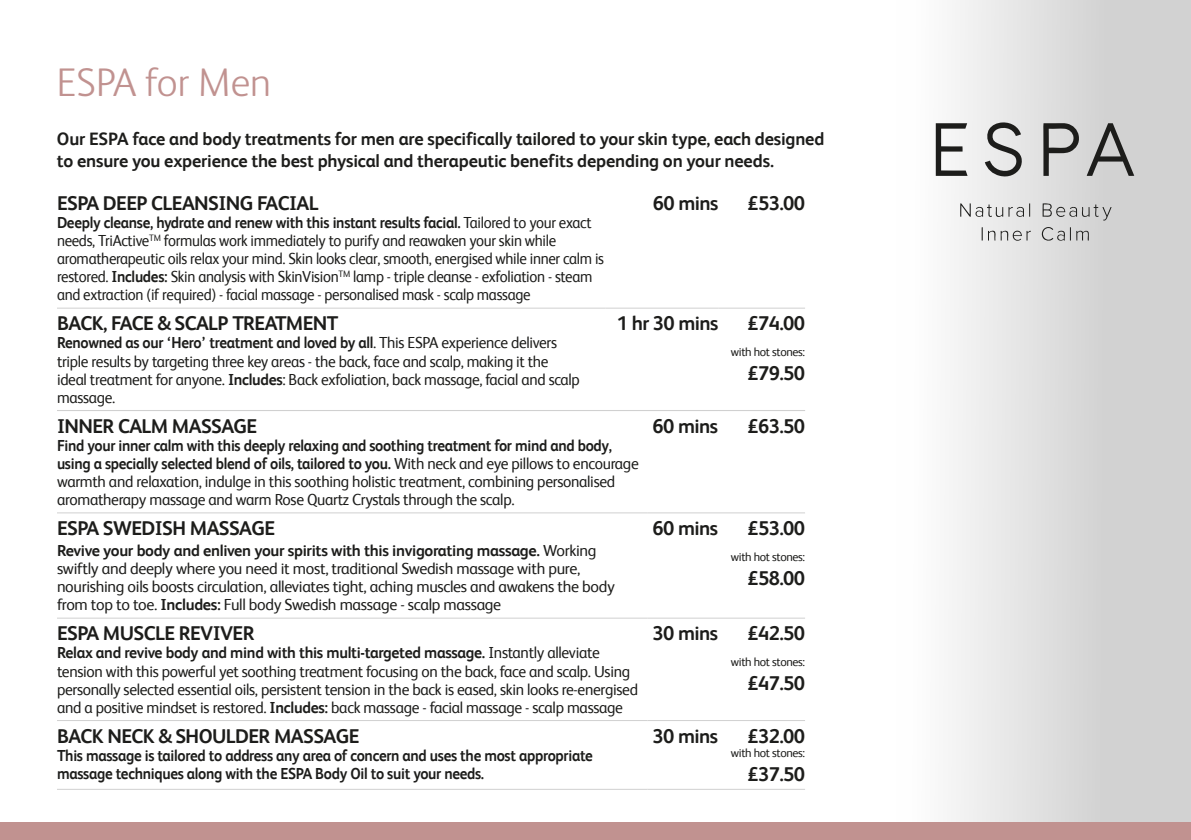
<style>
.page{position:relative;width:1191px;height:840px;background:#fff}
.page>*{position:absolute;margin:0;border:0;box-sizing:border-box;transform-origin:0 0}
.t1{font:300 40px "FS Albert";color:#c19290}
.t2{font:700 20px "FS Albert";letter-spacing:-.03em;color:#1d1d1b}
.t3{font:700 18px/21.6px "FS Albert";letter-spacing:-.01em;color:#1d1d1b}
.t4{font:16px/18px "FS Albert";letter-spacing:-.02em;color:#1d1d1b}
.t5{font:16px/18px "FS Albert";letter-spacing:-.02em;color:#1d1d1b;scale:.93 1}
.t6{font:16px/18px "FS Albert";letter-spacing:-.02em;color:#1d1d1b;scale:.96 1}
.t7{font:700 16px/18px "FS Albert";letter-spacing:-.02em;color:#1d1d1b;scale:.93 1}
.t8{font:12px "FS Albert";letter-spacing:-.03em;color:#1d1d1b}
.s1{font-weight:700}
</style>
<div class="page">
<div style="left:896px;top:0;width:295px;height:839px;background:linear-gradient(to right,#fdfdfd,#c8c8c8)"></div>
<hr style="left:605px;top:307px;width:113px;height:1px;background:#d0d0d0">
<hr style="left:718px;top:307px;width:87px;height:1px;background:#d0d0d0">
<hr style="left:57px;top:307px;width:548px;height:1px;background:#d0d0d0">
<svg style="left:935px;top:122px;width:199px;height:56px"></svg>
<svg style="left:960px;top:202px;width:151px;height:40px;background:#cfcfcf"></svg>
<hr style="left:57px;top:410px;width:590px;height:1px;background:#d0d0d0">
<hr style="left:57px;top:512px;width:590px;height:1px;background:#d0d0d0">
<hr style="left:57px;top:617px;width:590px;height:1px;background:#d0d0d0">
<hr style="left:57px;top:719px;width:590px;height:1px;background:#d0d0d0">
<hr style="left:57px;top:788px;width:590px;height:1px;background:#d0d0d0">
<hr style="left:647px;top:410px;width:71px;height:1px;background:#d0d0d0">
<hr style="left:718px;top:410px;width:87px;height:1px;background:#d0d0d0">
<hr style="left:647px;top:512px;width:71px;height:1px;background:#d0d0d0">
<hr style="left:718px;top:512px;width:87px;height:1px;background:#d0d0d0">
<hr style="left:647px;top:617px;width:71px;height:1px;background:#d0d0d0">
<hr style="left:718px;top:617px;width:87px;height:1px;background:#d0d0d0">
<hr style="left:647px;top:719px;width:71px;height:1px;background:#d0d0d0">
<hr style="left:718px;top:719px;width:87px;height:1px;background:#d0d0d0">
<hr style="left:647px;top:788px;width:71px;height:1px;background:#d0d0d0">
<hr style="left:718px;top:788px;width:87px;height:1px;background:#d0d0d0">
<div style="left:0;top:822px;width:1191px;height:17px;background:#c19290"></div>
<h1 class="t1" style="left:57px;top:59px;width:216px">ESPA for Men</h1>
<p class="t3" style="left:57px;top:128px;width:769px">Our ESPA face and body treatments for men are specifically tailored to your skin type, each designed to ensure you experience the best physical and therapeutic benefits depending on your needs.</p>
<p class="t2" style="left:57px;top:191px;width:263px">ESPA DEEP CLEANSING FACIAL</p>
<p class="t5" style="left:57px;top:213px;width:590px"><span class="s1">Deeply cleanse, hydrate and renew with this instant results facial.</span> Tailored to your exact needs, TriActive<sup>TM</sup> formulas work immediately to purify and reawaken your skin while aromatherapeutic oils relax your mind. Skin looks clear, smooth, energised while inner calm is restored. <span class="s1">Includes:</span> Skin analysis with SkinVision<sup>TM</sup> lamp - triple cleanse - exfoliation - steam and extraction (if required) - facial massage - personalised mask - scalp massage</p>
<p class="t2" style="left:57px;top:312px;width:283px">BACK, FACE &amp; SCALP TREATMENT</p>
<p class="t6" style="left:57px;top:334px;width:546px"><span class="s1">Renowned as our ‘Hero’ treatment and loved by all</span>. This ESPA experience delivers triple results by targeting three key areas - the back, face and scalp, making it the ideal treatment for anyone. <span class="s1">Includes</span>: Back exfoliation, back massage, facial and scalp massage.</p>
<p class="t2" style="left:653px;top:191px;width:67px">60 mins</p>
<p class="t2" style="left:747px;top:191px;width:59px">£53.00</p>
<p class="t2" style="left:617px;top:312px;width:103px">1 hr 30 mins</p>
<p class="t2" style="left:747px;top:312px;width:59px">£74.00</p>
<p class="t8" style="left:731px;top:345px;width:76px">with hot stones:</p>
<p class="t2" style="left:747px;top:361px;width:59px">£79.50</p>
<p class="t2" style="left:57px;top:414px;width:202px">INNER CALM MASSAGE</p>
<p class="t4" style="left:57px;top:436px;width:583px"><span class="s1">Find your inner calm with this deeply relaxing and soothing treatment for mind and body, using a specially selected blend of oils, tailored to you.</span> With neck and eye pillows to encourage warmth and relaxation, indulge in this soothing holistic treatment, combining personalised aromatherapy massage and warm Rose Quartz Crystals through the scalp.</p>
<p class="t2" style="left:57px;top:516px;width:220px">ESPA SWEDISH MASSAGE</p>
<p class="t4" style="left:57px;top:541px;width:559px"><span class="s1">Revive your body and enliven your spirits with this invigorating massage.</span> Working swiftly and deeply where you need it most, traditional Swedish massage with pure, nourishing oils boosts circulation, alleviates tight, aching muscles and awakens the body from top to toe. <span class="s1">Includes:</span> Full body Swedish massage - scalp massage</p>
<p class="t2" style="left:57px;top:621px;width:199px">ESPA MUSCLE REVIVER</p>
<p class="t4" style="left:57px;top:643px;width:582px"><span class="s1">Relax and revive body and mind with this multi-targeted massage.</span> Instantly alleviate tension with this powerful yet soothing treatment focusing on the back, face and scalp. Using personally selected essential oils, persistent tension in the back is eased, skin looks re-energised and a positive mindset is restored. <span class="s1">Includes:</span> back massage - facial massage - scalp massage</p>
<p class="t2" style="left:57px;top:724px;width:304px">BACK NECK &amp; SHOULDER MASSAGE</p>
<p class="t7" style="left:57px;top:745px;width:578px">This massage is tailored to address any area of concern and uses the most appropriate massage techniques along with the ESPA Body Oil to suit your needs.</p>
<p class="t2" style="left:652px;top:414px;width:67px">60 mins</p>
<p class="t2" style="left:747px;top:414px;width:59px">£63.50</p>
<p class="t2" style="left:652px;top:516px;width:67px">60 mins</p>
<p class="t2" style="left:747px;top:516px;width:59px">£53.00</p>
<p class="t8" style="left:731px;top:549px;width:76px">with hot stones:</p>
<p class="t2" style="left:747px;top:566px;width:59px">£58.00</p>
<p class="t2" style="left:652px;top:621px;width:67px">30 mins</p>
<p class="t2" style="left:747px;top:621px;width:59px">£42.50</p>
<p class="t8" style="left:731px;top:655px;width:76px">with hot stones:</p>
<p class="t2" style="left:747px;top:671px;width:59px">£47.50</p>
<p class="t2" style="left:652px;top:724px;width:67px">30 mins</p>
<p class="t2" style="left:747px;top:724px;width:59px">£32.00</p>
<p class="t8" style="left:731px;top:745px;width:76px">with hot stones:</p>
<p class="t2" style="left:747px;top:762px;width:59px">£37.50</p>
</div>
